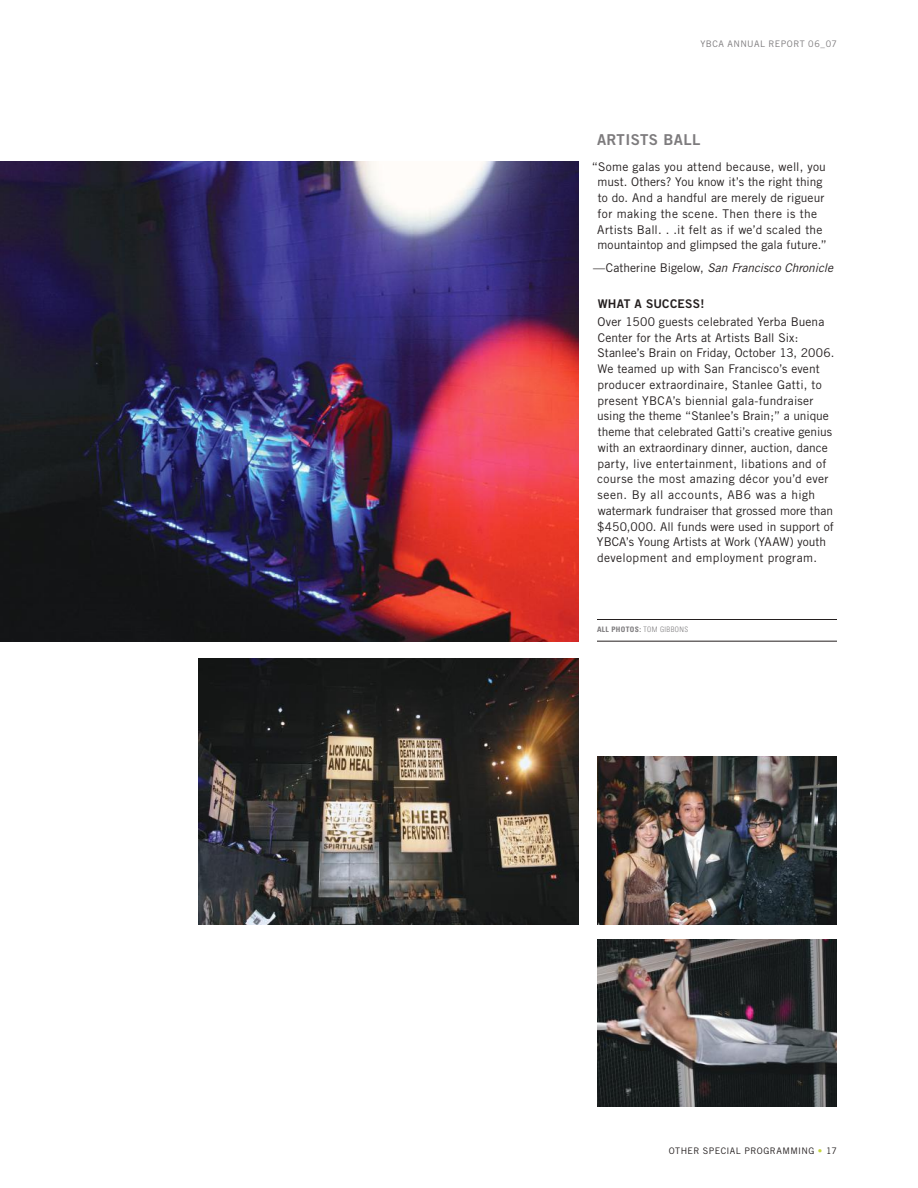
<style>
.page{position:relative;width:918px;height:1188px;background:#fff}
.page>*{position:absolute;margin:0;border:0;box-sizing:border-box;transform-origin:0 0}
.t1{font:15px "Trade Gothic Bold Two";color:#7d7b7d}
.t2{font:12px/15.8px "Trade Gothic";letter-spacing:.01em;color:#241f1f;text-align:center}
.t3{font:italic 12px "Trade Gothic";color:#241f1f}
.t4{font:12px "Trade Gothic Bold Two";color:#241f1f}
.t5{font:9px "Trade Gothic";letter-spacing:.05em;color:#241f1f}
.t6{font:9px "Trade Gothic";letter-spacing:.055em;color:#7d7b7d}
.t7{font:300 condensed 7.5px "Univers";letter-spacing:.05em;color:#7d7b7d}
.t8{font:700 condensed 7.5px "Univers";color:#7d7b7d}
.s1{font-style:normal}
.s2{font-weight:700}
.s3{color:#c6d540}
</style>
<div class="page">
<img style="left:0;top:161px;width:579px;height:481px">
<img style="left:199px;top:659px;width:380px;height:266px">
<img style="left:597px;top:939px;width:240px;height:168px">
<img style="left:597px;top:757px;width:240px;height:168px">
<hr style="left:597px;top:619px;width:240px;height:1px;background:#241f1f">
<hr style="left:597px;top:641px;width:240px;height:1px;background:#241f1f">
<p class="t6" style="left:700px;top:39px;width:138px">YBCA ANNUAL REPORT 06_07</p>
<p class="t1" style="left:597px;top:131px;width:10px">ARTISTS</p>
<p class="t1" style="left:663px;top:131px;width:10px">BALL</p>
<p class="t2" style="left:592px;top:158px;width:237px">“Some galas you attend because, well, you must. Others? You know it’s the right thing to do. And a handful are merely de rigueur for making the scene. Then there is the Artists Ball. . .it felt as if we’d scaled the mountaintop and glimpsed the gala future.”</p>
<p class="t3" style="left:593px;top:260px;width:242px"><span class="s1">—Catherine Bigelow,</span> San Francisco Chronicle</p>
<p class="t4" style="left:598px;top:296px;width:19px">WHAT</p>
<p class="t4" style="left:635px;top:296px;width:21px">A SUCC</p>
<p class="t4" style="left:678px;top:296px;width:29px">ESS !</p>
<p class="t2" style="left:597px;top:314px;width:239px;text-align:left">Over 1500 guests celebrated Yerba Buena Center for the Arts at Artists Ball Six:<br>Stanlee’s Brain on Friday, October 13, 2006.<br>We teamed up with San Francisco’s event producer extraordinaire, Stanlee Gatti, to present YBCA’s biennial gala-fundraiser using the theme “Stanlee’s Brain;” a unique theme that celebrated Gatti’s creative genius with an extraordinary dinner, auction, dance party, live entertainment, libations and of course the most amazing décor you’d ever seen. By all accounts, AB6 was a high watermark fundraiser that grossed more than $450,000. All funds were used in support of YBCA’s Young Artists at Work (YAAW) youth development and employment program.</p>
<p class="t8" style="left:597px;top:625px;width:30px">ALL PHOTOS</p>
<p class="t7" style="left:639px;top:625px;width:49px"><span class="s2">:</span> TOM GIBBONS</p>
<p class="t5" style="left:669px;top:1146px;width:170px">OTHER SPECIAL PROGRAMMING <span class="s3">•</span> 17</p>
<p class="t5" style="left:792px;top:1146px;width:24px">TEXT</p>
</div>
